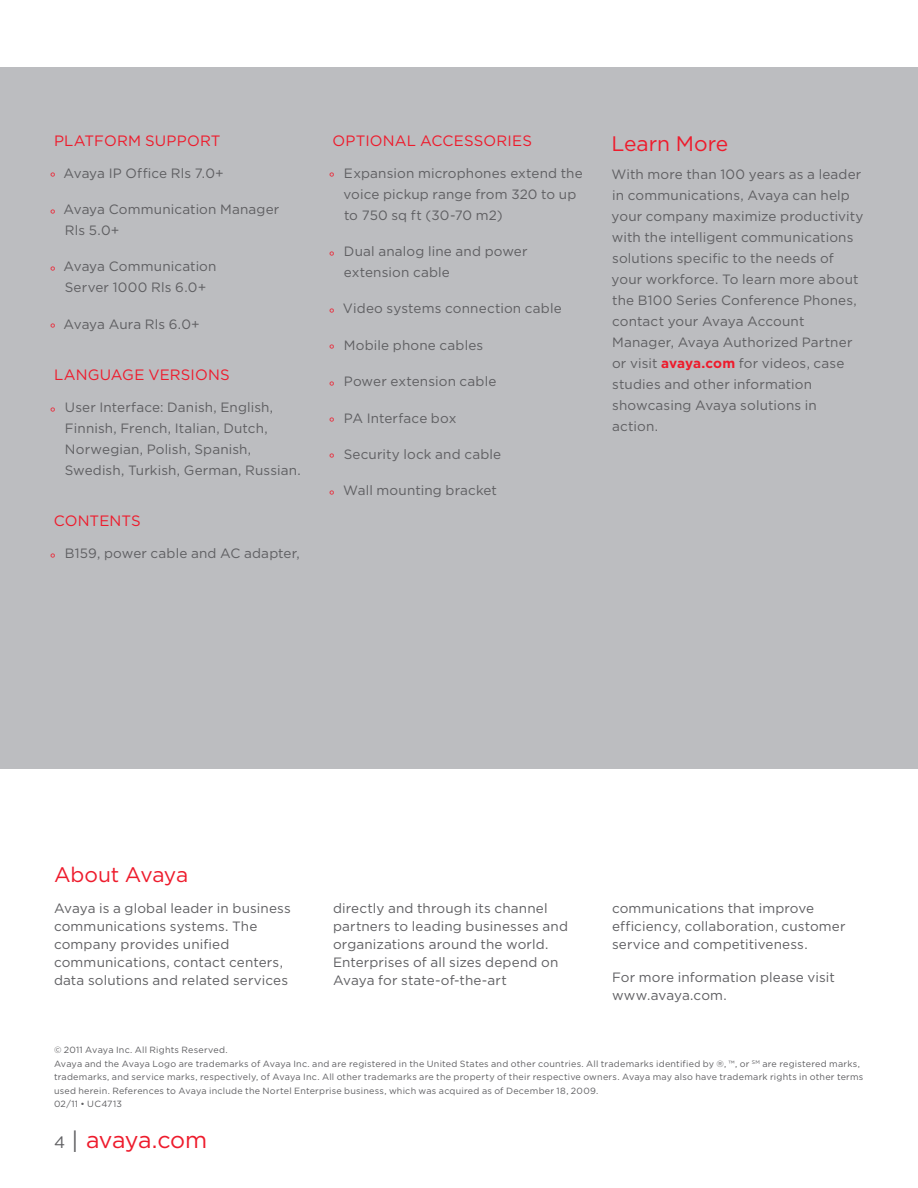
<style>
.page{position:relative;width:918px;height:1188px;background:#fff}
.page>*{position:absolute;margin:0;border:0;box-sizing:border-box;transform-origin:0 0}
.t1{font:23.25px "Gotham";letter-spacing:-.015em;color:#ee1b2c}
.Body_Header{font:21px "Gotham";letter-spacing:-.005em;color:#ee1b2c}
.Body_Subhead{font:15px "Gotham";letter-spacing:.01em;color:#ee1b2c}
.Body_copy_2{font:13.5px/21px "Gotham";letter-spacing:.01em;color:#5f5f62}
.Bullet_copy{font:13.5px/21px "Gotham";letter-spacing:.01em;color:#5f5f62}
.Legal{font:9px/13.5px "Gotham";letter-spacing:.025em;color:#5f5f62}
.s1{color:#ee1b2c}
.s2{font-weight:700;color:#ee1b2c}
.s3{font-size:16.5px;color:#5f5f62}
.s4{color:#5f5f62}
</style>
<div class="page">
<div style="left:0;top:68px;width:918px;height:702px;background:#bcbdc0"></div>
<p class="Body_Subhead" style="left:54px;top:132px;width:168px">PLATFORM SUPPORT</p>
<p class="Bullet_copy" style="left:50px;top:162px;width:176px"><span class="s1">°</span> Avaya IP Office Rls 7.0+</p>
<p class="Bullet_copy" style="left:65px;top:198px;width:216px;text-indent:-15px"><span class="s1">°</span> Avaya Communication Manager<br>Rls 5.0+</p>
<p class="Bullet_copy" style="left:50px;top:256px;width:168px;text-align:center"><span class="s1">°</span> Avaya Communication<br>Server 1000 Rls 6.0+</p>
<p class="Bullet_copy" style="left:50px;top:313px;width:152px"><span class="s1">°</span> Avaya Aura Rls 6.0+</p>
<p class="Body_Subhead" style="left:54px;top:367px;width:177px">LANGUAGE VERSIONS</p>
<p class="Bullet_copy" style="left:65px;top:397px;width:238px;text-indent:-15px"><span class="s1">°</span> User Interface: Danish, English, Finnish, French, Italian, Dutch, Norwegian, Polish, Spanish, Swedish, Turkish, German, Russian.</p>
<p class="Body_Subhead" style="left:54px;top:513px;width:88px">CONTENTS</p>
<p class="Bullet_copy" style="left:50px;top:543px;width:252px"><span class="s1">°</span> B159, power cable and AC adapter,</p>
<p class="Body_Subhead" style="left:333px;top:132px;width:201px">OPTIONAL ACCESSORIES</p>
<p class="Bullet_copy" style="left:344px;top:162px;width:241px;text-indent:-15px"><span class="s1">°</span> Expansion microphones extend the voice pickup range from 320 to up to 750 sq ft (30-70 m2)</p>
<p class="Bullet_copy" style="left:344px;top:240px;width:185px;text-indent:-15px"><span class="s1">°</span> Dual analog line and power extension cable</p>
<p class="Bullet_copy" style="left:329px;top:298px;width:234px"><span class="s1">°</span> Video systems connection cable</p>
<p class="Bullet_copy" style="left:329px;top:334px;width:156px"><span class="s1">°</span> Mobile phone cables</p>
<p class="Bullet_copy" style="left:329px;top:371px;width:169px"><span class="s1">°</span> Power extension cable</p>
<p class="Bullet_copy" style="left:329px;top:407px;width:129px"><span class="s1">°</span> PA Interface box</p>
<p class="Bullet_copy" style="left:329px;top:443px;width:174px"><span class="s1">°</span> Security lock and cable</p>
<p class="Bullet_copy" style="left:329px;top:480px;width:170px"><span class="s1">°</span> Wall mounting bracket</p>
<p class="Body_Header" style="left:612px;top:132px;width:118px">Learn More</p>
<p class="Body_copy_2" style="left:611px;top:164px;width:254px">With more than 100 years as a leader in communications, Avaya can help your company maximize productivity with the intelligent communications solutions specific to the needs of your workforce. To learn more about the B100 Series Conference Phones, contact your Avaya Account<br>Manager, Avaya Authorized Partner or visit <span class="s2">avaya.com</span> for videos, case studies and other information showcasing Avaya solutions in action.</p>
<p class="Body_Header" style="left:54px;top:863px;width:136px">About Avaya</p>
<p class="Body_copy_2" style="left:54px;top:899px;width:238px;line-height:18px">Avaya is a global leader in business communications systems. The company provides unified communications, contact centers, data solutions and related services</p>
<p class="Body_copy_2" style="left:333px;top:899px;width:236px;line-height:18px">directly and through its channel partners to leading businesses and organizations around the world.<br>Enterprises of all sizes depend on<br>Avaya for state-of-the-art</p>
<p class="Body_copy_2" style="left:612px;top:899px;width:235px;line-height:18px">communications that improve efficiency, collaboration, customer service and competitiveness.</p>
<p class="Body_copy_2" style="left:612px;top:968px;width:224px;line-height:18px">For more information please visit www.avaya.com.</p>
<p class="Legal" style="left:54px;top:1043px;width:175px">© 2011 Avaya Inc. All Rights Reserved.</p>
<p class="Legal" style="left:54px;top:1056px;width:811px">Avaya and the Avaya Logo are trademarks of Avaya Inc. and are registered in the United States and other countries. All trademarks identified by ®, ™, or <sup>SM</sup> are registered marks, trademarks, and service marks, respectively, of Avaya Inc. All other trademarks are the property of their respective owners. Avaya may also have trademark rights in other terms used herein. References to Avaya include the Nortel Enterprise business, which was acquired as of December 18, 2009.</p>
<p class="Legal" style="left:54px;top:1097px;width:70px">02/11 • UC4713</p>
<h1 class="t1" style="left:54px;top:1126px;width:155px"><span class="s3">4</span> <span class="s4">|</span> avaya.com</h1>
</div>
